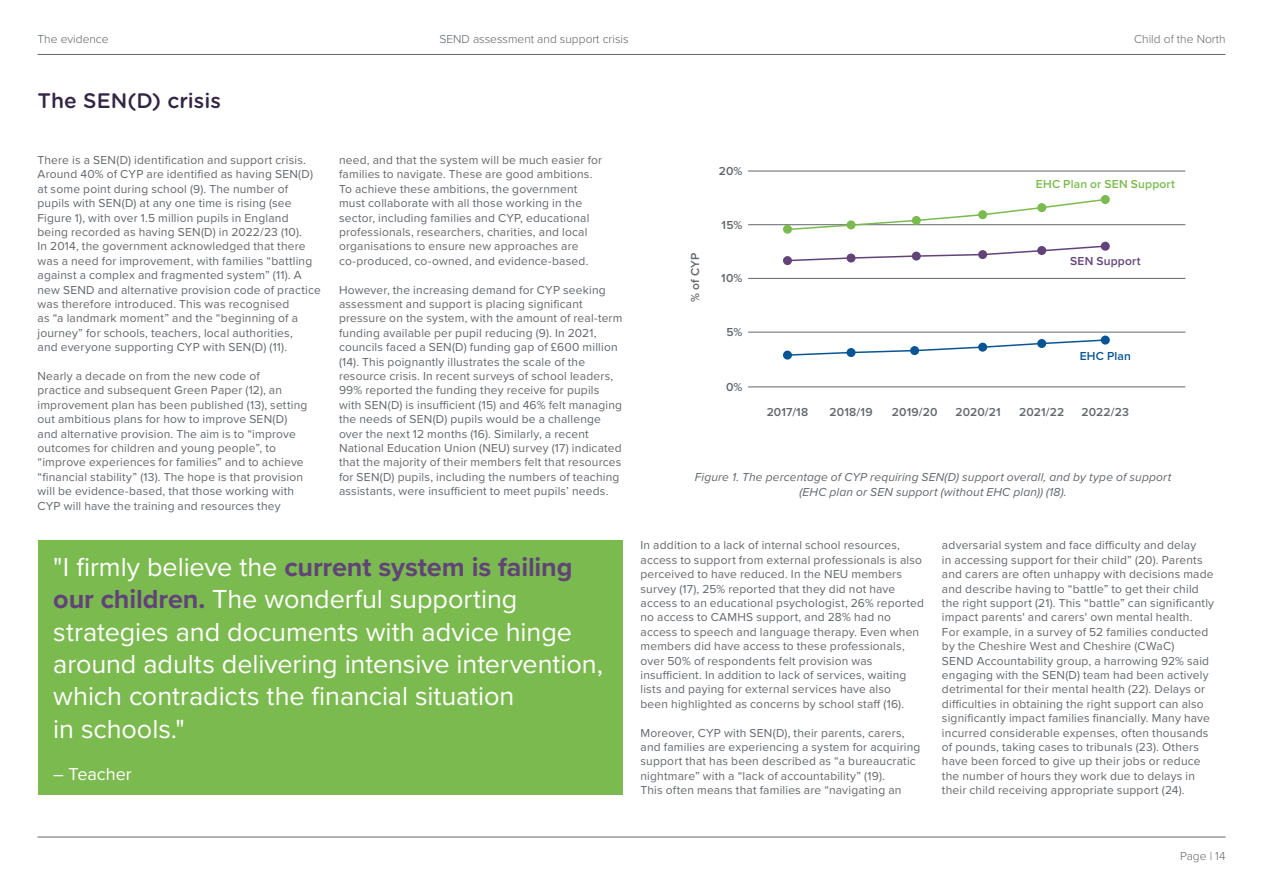
<style>
.page{position:relative;width:1263px;height:893px;background:#fff}
.page>*{position:absolute;margin:0;border:0;box-sizing:border-box;transform-origin:0 0}
.t1{font:27px/32.4px "Proxima Nova";letter-spacing:-.005em;color:#fff}
.t2{font:500 21px "Gotham Rounded";color:#332544}
.t3{font:18px "Proxima Nova";letter-spacing:-.005em;color:#fff}
.t4{font:12px/14.4px "Proxima Nova";letter-spacing:.015em;color:#63666a}
.t5{font:italic 12px "Proxima Nova";letter-spacing:.015em;color:#63666a}
.t6{font:600 12px "Proxima Nova";letter-spacing:.01em;color:#63666a}
.t7{font:300 12px "Proxima Nova";color:#5c6166}
.t8{font:300 12px "Proxima Nova";color:#63666a}
.t9{font:600 12px "Proxima Nova";letter-spacing:.015em;color:#7bba4f}
.t10{font:600 12px "Proxima Nova";letter-spacing:.02em;color:#624379}
.t11{font:600 12px "Proxima Nova";letter-spacing:.015em;color:#075594}
.s1{font-weight:700;color:#624379}
</style>
<div class="page">
<hr style="left:38px;top:54px;width:1187px;height:1px;background:#63666a">
<hr style="left:38px;top:837px;width:1187px;height:1px;background:#63666a">
<div style="left:38px;top:540px;width:584px;height:254px;background:#7bba4f"></div>
<hr style="left:748px;top:171px;width:437px;height:1px;background:#63666a">
<hr style="left:748px;top:224px;width:437px;height:1px;background:#63666a">
<hr style="left:748px;top:278px;width:437px;height:1px;background:#63666a">
<hr style="left:748px;top:332px;width:437px;height:1px;background:#63666a">
<hr style="left:748px;top:386px;width:437px;height:1px;background:#63666a">
<svg style="left:1101px;top:336px;width:9px;height:9px"></svg>
<div style="left:783px;top:351px;width:9px;height:9px;background:#075594;border-radius:50%"></div>
<div style="left:783px;top:256px;width:9px;height:9px;background:#624379;border-radius:50%"></div>
<div style="left:783px;top:225px;width:9px;height:9px;background:#7bba4f;border-radius:50%"></div>
<div style="left:1101px;top:195px;width:9px;height:9px;background:#7bba4f;border-radius:50%"></div>
<div style="left:1101px;top:242px;width:9px;height:9px;background:#624379;border-radius:50%"></div>
<svg style="left:786px;top:338px;width:321px;height:19px"></svg>
<svg style="left:786px;top:245px;width:321px;height:17px"></svg>
<svg style="left:786px;top:198px;width:321px;height:33px"></svg>
<p class="t7" style="left:38px;top:30px;width:73px">The evidence</p>
<p class="t7" style="left:439px;top:30px;width:191px">SEND assessment and support crisis</p>
<p class="t8" style="left:1134px;top:30px;width:93px">Child of the North</p>
<p class="t2" style="left:38px;top:86px;width:185px">The SEN(D) crisis</p>
<p class="t4" style="left:38px;top:152px;width:285px">There is a SEN(D) identification and support crisis.<br>Around 40% of CYP are identified as having SEN(D) at some point during school (9). The number of pupils with SEN(D) at any one time is rising (see Figure 1), with over 1.5 million pupils in England being recorded as having SEN(D) in 2022/23 (10).<br>In 2014, the government acknowledged that there was a need for improvement, with families “battling against a complex and fragmented system” (11). A new SEND and alternative provision code of practice was therefore introduced. This was recognised<br>as “a landmark moment” and the “beginning of a journey” for schools, teachers, local authorities,<br>and everyone supporting CYP with SEN(D) (11).</p>
<p class="t4" style="left:38px;top:368px;width:271px">Nearly a decade on from the new code of<br>practice and subsequent Green Paper (12), an improvement plan has been published (13), setting out ambitious plans for how to improve SEN(D) and alternative provision. The aim is to “improve outcomes for children and young people”, to “improve experiences for families” and to achieve “financial stability” (13). The hope is that provision will be evidence-based, that those working with CYP will have the training and resources they</p>
<p class="t4" style="left:339px;top:152px;width:265px">need, and that the system will be much easier for families to navigate. These are good ambitions.<br>To achieve these ambitions, the government must collaborate with all those working in the sector, including families and CYP, educational professionals, researchers, charities, and local organisations to ensure new approaches are co-produced, co-owned, and evidence-based.</p>
<p class="t4" style="left:339px;top:282px;width:285px">However, the increasing demand for CYP seeking assessment and support is placing significant pressure on the system, with the amount of real-term funding available per pupil reducing (9). In 2021, councils faced a SEN(D) funding gap of £600 million (14). This poignantly illustrates the scale of the resource crisis. In recent surveys of school leaders, 99% reported the funding they receive for pupils with SEN(D) is insufficient (15) and 46% felt managing the needs of SEN(D) pupils would be a challenge over the next 12 months (16). Similarly, a recent National Education Union (NEU) survey (17) indicated that the majority of their members felt that resources for SEN(D) pupils, including the numbers of teaching assistants, were insufficient to meet pupils’ needs.</p>
<p class="t1" style="left:53px;top:549px;width:551px">"I firmly believe the <span class="s1">current system is failing our children.</span> The wonderful supporting strategies and documents with advice hinge around adults delivering intensive intervention, which contradicts the financial situation</p>
<p class="t1" style="left:53px;top:711px;width:133px">in schools."</p>
<p class="t3" style="left:53px;top:760px;width:80px">– Teacher</p>
<p class="t6" style="left:686px;top:302px;width:51px;rotate:-90deg">% of CYP</p>
<p class="t6" style="left:719px;top:162px;width:25px">20%</p>
<p class="t6" style="left:722px;top:216px;width:22px">15%</p>
<p class="t6" style="left:721px;top:269px;width:23px">10%</p>
<p class="t6" style="left:726px;top:324px;width:18px">5%</p>
<p class="t6" style="left:726px;top:378px;width:18px">0%</p>
<p class="t9" style="left:1036px;top:175px;width:141px">EHC Plan or SEN Support</p>
<p class="t10" style="left:1070px;top:252px;width:72px">SEN Support</p>
<p class="t11" style="left:1080px;top:347px;width:53px">EHC Plan</p>
<p class="t6" style="left:767px;top:403px;width:43px">2017/18</p>
<p class="t6" style="left:829px;top:403px;width:45px">2018/19</p>
<p class="t6" style="left:892px;top:403px;width:47px">2019/20</p>
<p class="t6" style="left:955px;top:403px;width:47px">2020/21</p>
<p class="t6" style="left:1019px;top:403px;width:47px">2021/22</p>
<p class="t6" style="left:1081px;top:403px;width:49px">2022/23</p>
<p class="t5" style="left:695px;top:468px;width:478px">Figure 1. The percentage of CYP requiring SEN(D) support overall, and by type of support</p>
<p class="t5" style="left:799px;top:483px;width:268px">(EHC plan or SEN support (without EHC plan)) (18).</p>
<p class="t4" style="left:640px;top:538px;width:285px">In addition to a lack of internal school resources, access to support from external professionals is also perceived to have reduced. In the NEU members survey (17), 25% reported that they did not have access to an educational psychologist, 26% reported no access to CAMHS support, and 28% had no access to speech and language therapy. Even when members did have access to these professionals, over 50% of respondents felt provision was insufficient. In addition to lack of services, waiting lists and paying for external services have also<br>been highlighted as concerns by school staff (16).</p>
<p class="t4" style="left:640px;top:725px;width:281px">Moreover, CYP with SEN(D), their parents, carers, and families are experiencing a system for acquiring support that has been described as “a bureaucratic nightmare” with a “lack of accountability” (19).<br>This often means that families are “navigating an</p>
<p class="t4" style="left:942px;top:538px;width:274px">adversarial system and face difficulty and delay<br>in accessing support for their child” (20). Parents and carers are often unhappy with decisions made and describe having to “battle” to get their child the right support (21). This “battle” can significantly impact parents' and carers' own mental health.<br>For example, in a survey of 52 families conducted by the Cheshire West and Cheshire (CWaC)<br>SEND Accountability group, a harrowing 92% said engaging with the SEN(D) team had been actively detrimental for their mental health (22). Delays or difficulties in obtaining the right support can also significantly impact families financially. Many have incurred considerable expenses, often thousands of pounds, taking cases to tribunals (23). Others have been forced to give up their jobs or reduce the number of hours they work due to delays in their child receiving appropriate support (24).</p>
<p class="t8" style="left:1180px;top:847px;width:47px">Page | 14</p>
</div>
